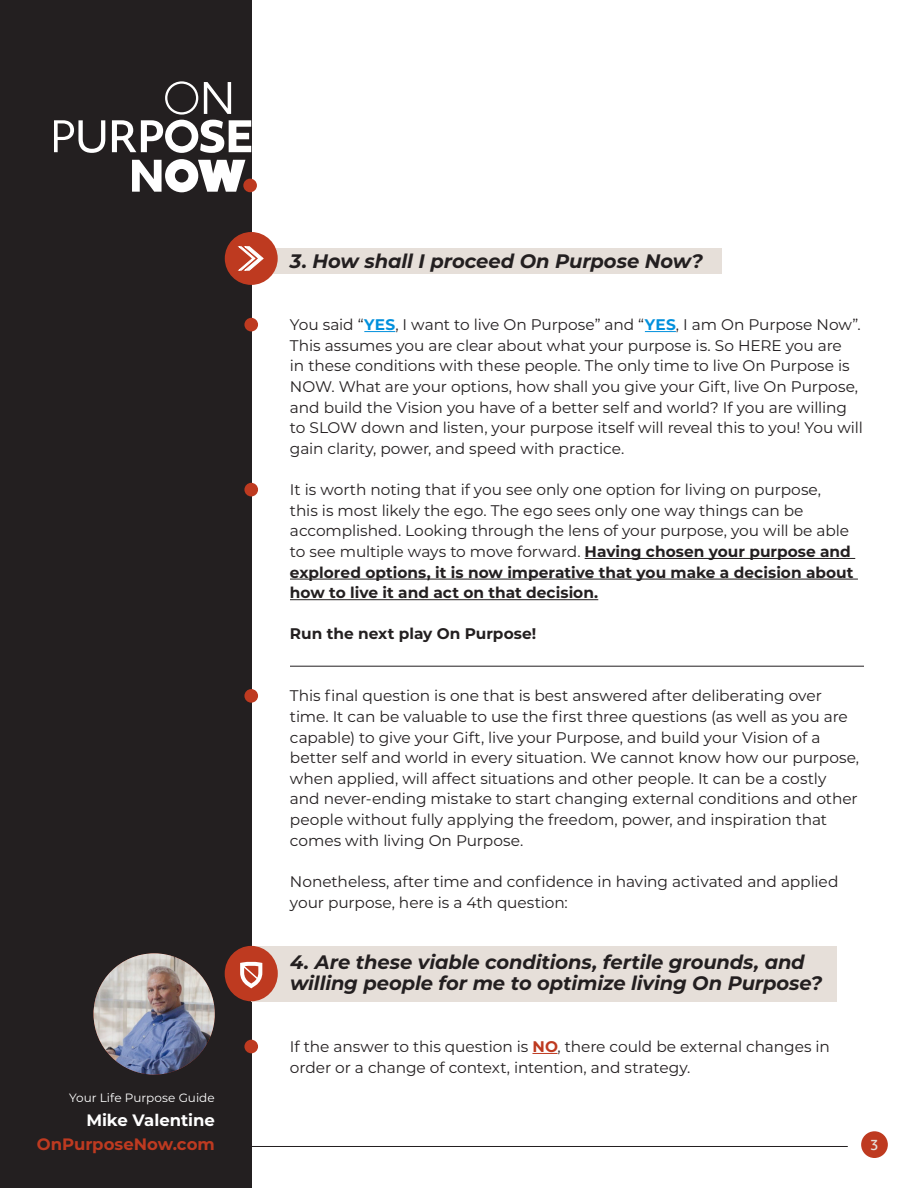
<style>
.page{position:relative;width:918px;height:1188px;background:#fff}
.page>*{position:absolute;margin:0;border:0;box-sizing:border-box;transform-origin:0 0}
.t1{font:italic 700 19.5px/20.7px "Montserrat";letter-spacing:-.005em;color:#231f20}
.t2{font:700 16.5px/24px "Montserrat";letter-spacing:-.005em;color:#be3a20;text-align:right}
.t3{font:15.3px/20.7px "Montserrat";letter-spacing:-.005em;color:#231f20}
.t4{font:700 15.3px "Montserrat";color:#231f20}
.t5{font:500 13.5px "Objektiv Mk 1";color:#e6dfd9}
.t6{font:12px "Montserrat";letter-spacing:.005em;color:#fff}
.s1{color:#fff}
.s2{font-weight:700;color:#0090dd}
.s3{font-weight:700}
.s4{font-weight:700;color:#be3a20}
</style>
<div class="page">
<div style="left:861px;top:1131px;width:27px;height:27px;background:#be3a20;border-radius:50%"></div>
<hr style="left:251px;top:1146px;width:597px;height:1px;background:#231f20">
<div style="left:0;top:0;width:251px;height:1188px;background:#231f20"></div>
<svg style="left:54px;top:120px;width:51px;height:33px"></svg>
<svg style="left:112px;top:81px;width:139px;height:72px"></svg>
<svg style="left:132px;top:159px;width:113px;height:33px"></svg>
<div style="left:243px;top:179px;width:14px;height:13px;background:#be3a20;border-radius:50%"></div>
<div style="left:262px;top:248px;width:460px;height:25px;background:#e6dfd9"></div>
<div style="left:225px;top:232px;width:53px;height:53px;background:#be3a20;border-radius:50%"></div>
<div style="left:251px;top:946px;width:586px;height:55px;background:#e6dfd9"></div>
<div style="left:225px;top:946px;width:53px;height:55px;background:#be3a20;border-radius:50%"></div>
<hr style="left:364px;top:331px;width:31px;height:1px;background:#0090dd">
<hr style="left:645px;top:331px;width:31px;height:1px;background:#0090dd">
<hr style="left:585px;top:558px;width:270px;height:1px;background:#231f20">
<hr style="left:290px;top:579px;width:568px;height:1px;background:#231f20">
<hr style="left:290px;top:599px;width:308px;height:1px;background:#231f20">
<svg style="left:532px;top:1053px;width:26px;height:1px"></svg>
<hr style="left:290px;top:666px;width:574px;height:1px;background:#231f20">
<svg style="left:240px;top:962px;width:22px;height:26px"></svg>
<div style="left:244px;top:1040px;width:14px;height:13px;background:#be3a20;border-radius:50%"></div>
<div style="left:244px;top:483px;width:14px;height:13px;background:#be3a20;border-radius:50%"></div>
<div style="left:244px;top:318px;width:14px;height:13px;background:#be3a20;border-radius:50%"></div>
<div style="left:244px;top:689px;width:14px;height:14px;background:#be3a20;border-radius:50%"></div>
<img style="left:94px;top:953px;width:121px;height:122px;border-radius:61px">
<svg style="left:238px;top:246px;width:26px;height:25px"></svg>
<p class="t6" style="left:69px;top:1090px;width:147px">Your Life Purpose Guide</p>
<p class="t2" style="left:37px;top:1107px;width:179px"><span class="s1">Mike Valentine<br></span>OnPurposeNow.com</p>
<p class="t1" style="left:290px;top:250px;width:414px">3. How shall I proceed On Purpose Now?</p>
<p class="t3" style="left:290px;top:314px;width:574px">You said “<span class="s2">YES</span>, I want to live On Purpose” and “<span class="s2">YES</span>, I am On Purpose Now”.<br>This assumes you are clear about what your purpose is. So HERE you are<br>in these conditions with these people. The only time to live On Purpose is NOW. What are your options, how shall you give your Gift, live On Purpose, and build the Vision you have of a better self and world? If you are willing to SLOW down and listen, your purpose itself will reveal this to you! You will gain clarity, power, and speed with practice.</p>
<p class="t3" style="left:290px;top:479px;width:565px">It is worth noting that if you see only one option for living on purpose,<br>this is most likely the ego. The ego sees only one way things can be accomplished. Looking through the lens of your purpose, you will be able to see multiple ways to move forward. <span class="s3">Having chosen your purpose and explored options, it is now imperative that you make a decision about how to live it and act on that decision.</span></p>
<p class="t4" style="left:290px;top:623px;width:248px">Run the next play On Purpose!</p>
<p class="t3" style="left:290px;top:685px;width:571px">This final question is one that is best answered after deliberating over time. It can be valuable to use the first three questions (as well as you are capable) to give your Gift, live your Purpose, and build your Vision of a better self and world in every situation. We cannot know how our purpose, when applied, will affect situations and other people. It can be a costly and never-ending mistake to start changing external conditions and other people without fully applying the freedom, power, and inspiration that comes with living On Purpose.</p>
<p class="t3" style="left:290px;top:871px;width:550px">Nonetheless, after time and confidence in having activated and applied your purpose, here is a 4th question:</p>
<p class="t1" style="left:290px;top:951px;width:534px">4. Are these viable conditions, fertile grounds, and willing people for me to optimize living On Purpose?</p>
<p class="t3" style="left:290px;top:1036px;width:541px">If the answer to this question is <span class="s4">NO</span>, there could be external changes in order or a change of context, intention, and strategy.</p>
<p class="t5" style="left:870px;top:1136px;width:10px">3</p>
</div>
